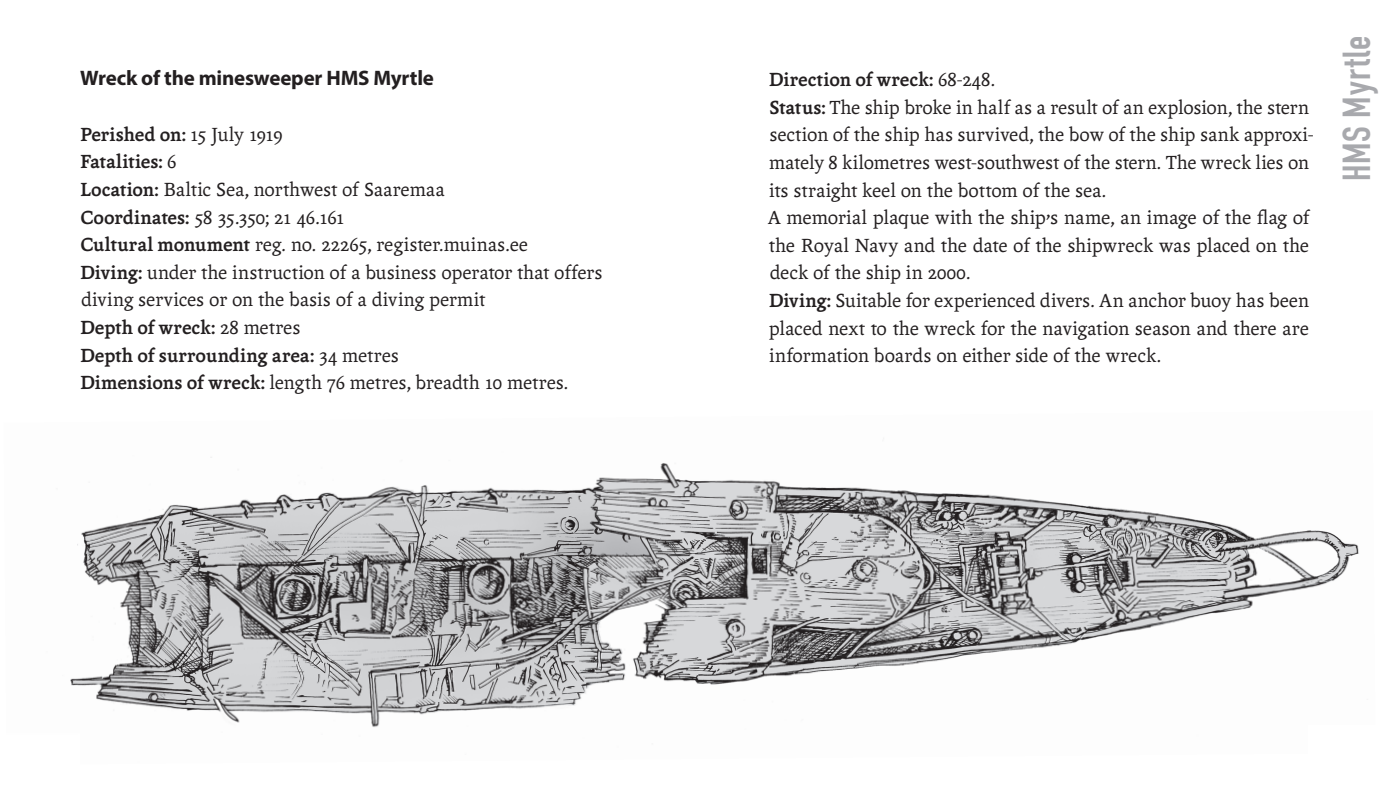
<style>
.page{position:relative;width:1389px;height:794px;background:#fff}
.page>*{position:absolute;margin:0;border:0;box-sizing:border-box;transform-origin:0 0}
.t1{font:38.5px "DIN Engschrift Std";letter-spacing:.03em;color:#a8a9ad}
.t2{font:700 21px "Myriad Pro";letter-spacing:-.01em;color:#231f20}
.t3{font:20.47px/27.7px "Andralis ND Os F";color:#231f20}
.s1{font-weight:700}
</style>
<div class="page">
<img style="left:70px;top:457px;width:1289px;height:270px">
<div style="left:1308px;top:724px;width:81px;height:70px;background:#fff"></div>
<p class="t2" style="left:80px;top:64px;width:355px">Wreck of the minesweeper HMS Myrtle</p>
<p class="t3" style="left:80px;top:120px;width:524px"><span class="s1">Perished on:</span> 15 July 1919<br><span class="s1">Fatalities:</span> 6<br><span class="s1">Location:</span> Baltic Sea, northwest of Saaremaa<br><span class="s1">Coordinates:</span> 58 35.350; 21 46.161<br><span class="s1">Cultural monument</span> reg. no. 22265, register.muinas.ee<br><span class="s1">Diving:</span> under the instruction of a business operator that offers diving services or on the basis of a diving permit<br><span class="s1">Depth of wreck:</span> 28 metres<br><span class="s1">Depth of surrounding area:</span> 34 metres<br><span class="s1">Dimensions of wreck:</span> length 76 metres, breadth 10 metres.</p>
<p class="t3" style="left:768px;top:66px;width:547px"><span class="s1">Direction of wreck:</span> 68-248.<br><span class="s1">Status:</span> The ship broke in half as a result of an explosion, the stern section of the ship has survived, the bow of the ship sank approxi&shy;mately 8 kilometres west-southwest of the stern. The wreck lies on its straight keel on the bottom of the sea.<br>A memorial plaque with the ship’s name, an image of the flag of the Royal Navy and the date of the shipwreck was placed on the deck of the ship in 2000.<br><span class="s1">Diving:</span> Suitable for experienced divers. An anchor buoy has been placed next to the wreck for the navigation season and there are information boards on either side of the wreck.</p>
<h1 class="t1" style="left:1334px;top:181px;width:147px;rotate:-90deg">HMS Myrtle</h1>
</div>
